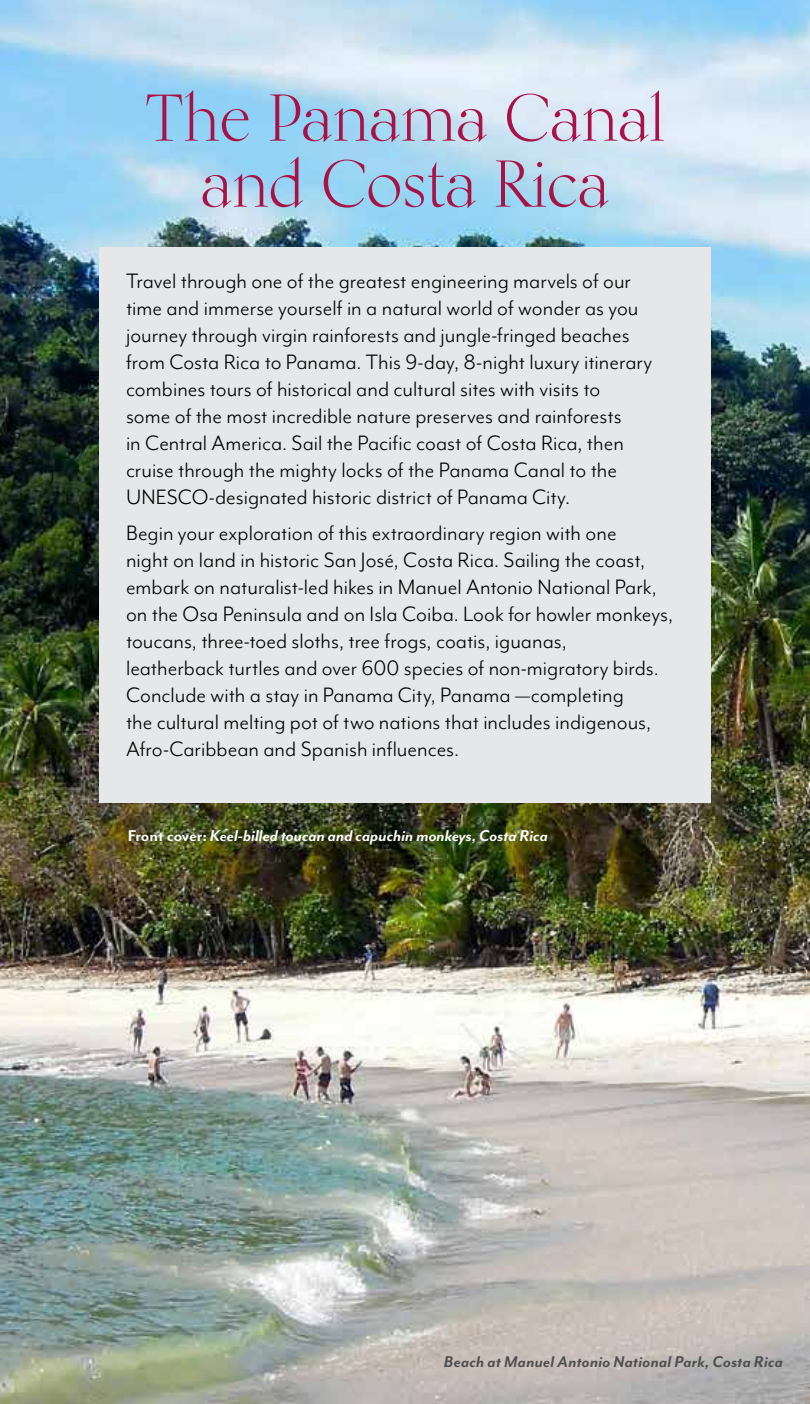
<style>
.page{position:relative;width:810px;height:1404px;background:#fff}
.page>*{position:absolute;margin:0;border:0;box-sizing:border-box;transform-origin:0 0}
.t1{font:66px/66px "Kumlien Pro";letter-spacing:-.015em;color:#a81246;text-align:center}
.t2{font:24px/27px "Mr Eaves Mod OT";color:#000}
.t3{font:italic 700 18px "Mr Eaves Mod OT";color:#fff}
.t4{font:italic 700 18px "Mr Eaves Mod OT";letter-spacing:.015em;color:#4d4d4f}
.s1{font-style:normal}
</style>
<div class="page">
<img style="left:0;top:0;width:810px;height:1404px">
<div style="left:99px;top:247px;width:612px;height:556px;background:#e6e7e8"></div>
<h1 class="t1" style="left:145px;top:84px;width:522px">The Panama Canal and Costa Rica</h1>
<p class="t2" style="left:126px;top:268px;width:528px">Travel through one of the greatest engineering marvels of our time and immerse yourself in a natural world of wonder as you journey through virgin rainforests and jungle-fringed beaches from Costa Rica to Panama. This 9-day, 8-night luxury itinerary combines tours of historical and cultural sites with visits to<br>some of the most incredible nature preserves and rainforests<br>in Central America. Sail the Pacific coast of Costa Rica, then cruise through the mighty locks of the Panama Canal to the UNESCO‑designated historic district of Panama City.</p>
<p class="t2" style="left:126px;top:520px;width:549px">Begin your exploration of this extraordinary region with one<br>night on land in historic San José, Costa Rica. Sailing the coast, embark on naturalist‑led hikes in Manuel Antonio National Park, on the Osa Peninsula and on Isla Coiba. Look for howler monkeys, toucans, three-toed sloths, tree frogs, coatis, iguanas,<br>leatherback turtles and over 600 species of non‑migratory birds.<br>Conclude with a stay in Panama City, Panama —completing<br>the cultural melting pot of two nations that includes indigenous, Afro‑Caribbean and Spanish influences.</p>
<p class="t3" style="left:128px;top:826px;width:422px"><span class="s1">Front cover:</span> Keel-billed toucan and capuchin monkeys, Costa Rica</p>
<p class="t4" style="left:444px;top:1352px;width:341px">Beach at Manuel Antonio National Park, Costa Rica</p>
</div>
